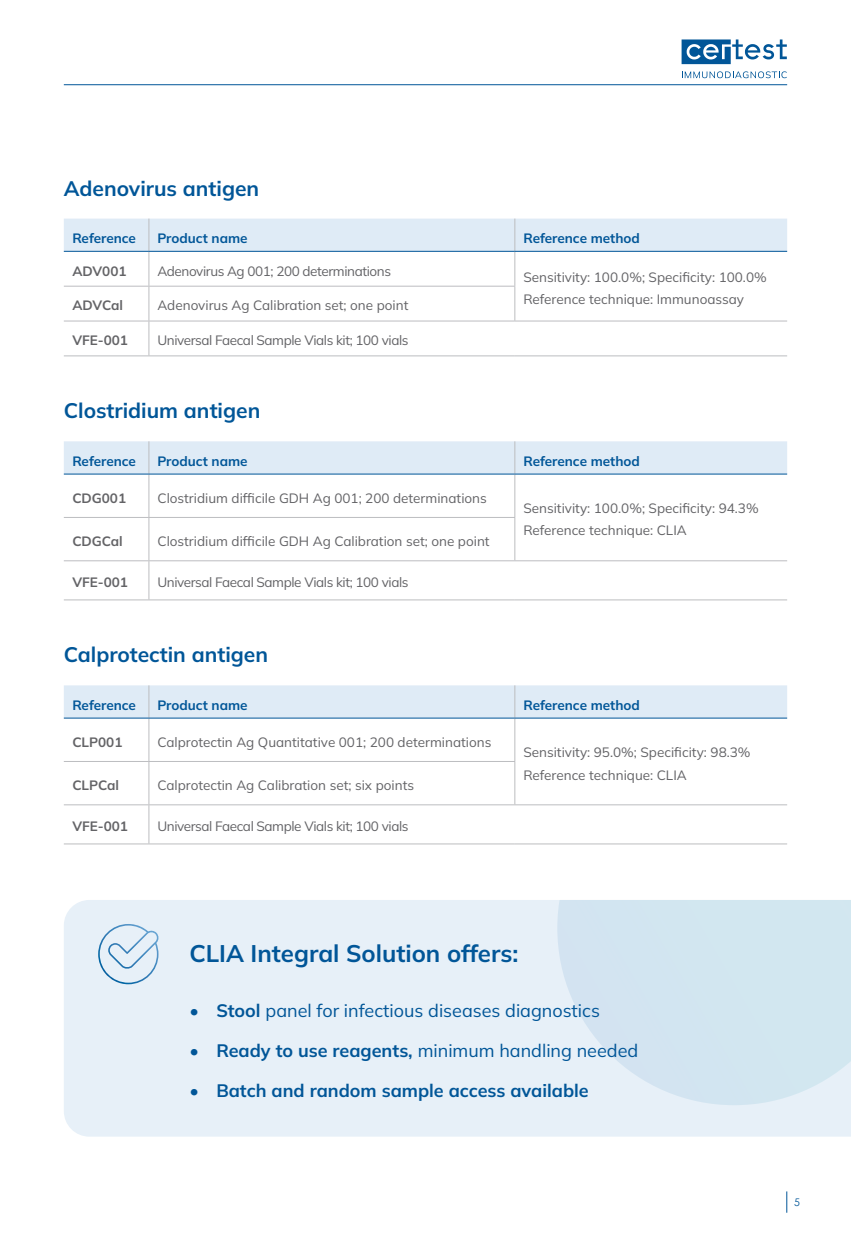
<style>
.page{position:relative;width:851px;height:1234px;background:#fff}
.page>*{position:absolute;margin:0;border:0;box-sizing:border-box;transform-origin:0 0}
.t1{font:700 24px "Mulish";color:#015698}
.Subtitulo{font:700 21px "Mulish";color:#015698}
.t2{font:18px "Mulish";color:#015698}
.t3{font:700 18px "Mulish";color:#015698}
.Tabla_01{font:13.5px "Mulish";letter-spacing:-.005em;color:#636366}
.Titulo_Encabezado{font:13.5px "Mulish";color:#636366}
.Tabla_01-2{font:13.5px "Mulish";letter-spacing:-.03em;color:#636366}
.Titulo_Encabezado-2{font:700 13.5px "Mulish";color:#015698}
.Tabla_01-3{font:700 13.5px "Mulish";color:#636366}
.t4{font:10.5px "Century Gothic";color:#015698}
.s1{font-weight:700}
</style>
<div class="page">
<svg style="left:786px;top:1191px;width:1px;height:21px"></svg>
<hr style="left:64px;top:84px;width:723px;height:1px;background:#015698">
<svg style="left:681px;top:39px;width:105px;height:25px"></svg>
<svg style="left:682px;top:71px;width:104px;height:7px"></svg>
<div style="left:64px;top:900px;width:786px;height:236px;background:#e7f0f8"></div>
<svg style="left:557px;top:900px;width:293px;height:204px;background:#d4e7f1"></svg>
<svg style="left:64px;top:218px;width:723px;height:137px"></svg>
<hr style="left:148px;top:252px;width:1px;height:34px;background:#bcbdc0">
<hr style="left:514px;top:252px;width:1px;height:34px;background:#bcbdc0">
<hr style="left:64px;top:286px;width:85px;height:1px;background:#bcbdc0">
<hr style="left:149px;top:286px;width:366px;height:1px;background:#bcbdc0">
<hr style="left:148px;top:286px;width:1px;height:34px;background:#bcbdc0">
<hr style="left:514px;top:286px;width:1px;height:34px;background:#bcbdc0">
<hr style="left:64px;top:320px;width:85px;height:1px;background:#bcbdc0">
<hr style="left:149px;top:320px;width:365px;height:1px;background:#bcbdc0">
<hr style="left:148px;top:321px;width:1px;height:34px;background:#bcbdc0">
<hr style="left:514px;top:320px;width:273px;height:1px;background:#bcbdc0">
<hr style="left:64px;top:355px;width:85px;height:1px;background:#bcbdc0">
<hr style="left:149px;top:355px;width:365px;height:1px;background:#bcbdc0">
<hr style="left:514px;top:355px;width:273px;height:1px;background:#bcbdc0">
<hr style="left:148px;top:218px;width:1px;height:33px;background:#bcbdc0">
<hr style="left:514px;top:218px;width:1px;height:33px;background:#bcbdc0">
<hr style="left:64px;top:251px;width:85px;height:1px;background:#015698">
<hr style="left:149px;top:251px;width:365px;height:1px;background:#015698">
<hr style="left:514px;top:251px;width:273px;height:1px;background:#015698">
<svg style="left:64px;top:441px;width:723px;height:158px"></svg>
<hr style="left:148px;top:474px;width:1px;height:43px;background:#bcbdc0">
<hr style="left:514px;top:474px;width:1px;height:43px;background:#bcbdc0">
<hr style="left:64px;top:517px;width:85px;height:1px;background:#bcbdc0">
<hr style="left:149px;top:517px;width:366px;height:1px;background:#bcbdc0">
<hr style="left:148px;top:517px;width:1px;height:43px;background:#bcbdc0">
<hr style="left:514px;top:517px;width:1px;height:43px;background:#bcbdc0">
<hr style="left:64px;top:560px;width:85px;height:1px;background:#bcbdc0">
<hr style="left:149px;top:560px;width:365px;height:1px;background:#bcbdc0">
<hr style="left:148px;top:561px;width:1px;height:38px;background:#bcbdc0">
<hr style="left:514px;top:560px;width:273px;height:1px;background:#bcbdc0">
<hr style="left:64px;top:599px;width:85px;height:1px;background:#bcbdc0">
<hr style="left:149px;top:599px;width:365px;height:1px;background:#bcbdc0">
<hr style="left:514px;top:599px;width:273px;height:1px;background:#bcbdc0">
<hr style="left:148px;top:441px;width:1px;height:32px;background:#bcbdc0">
<hr style="left:514px;top:441px;width:1px;height:32px;background:#bcbdc0">
<hr style="left:64px;top:473px;width:85px;height:1px;background:#015698">
<hr style="left:149px;top:473px;width:365px;height:1px;background:#015698">
<hr style="left:514px;top:473px;width:273px;height:1px;background:#015698">
<svg style="left:64px;top:685px;width:723px;height:158px"></svg>
<hr style="left:148px;top:718px;width:1px;height:43px;background:#bcbdc0">
<hr style="left:514px;top:718px;width:1px;height:43px;background:#bcbdc0">
<hr style="left:64px;top:761px;width:85px;height:1px;background:#bcbdc0">
<hr style="left:149px;top:761px;width:366px;height:1px;background:#bcbdc0">
<hr style="left:148px;top:761px;width:1px;height:43px;background:#bcbdc0">
<hr style="left:514px;top:761px;width:1px;height:43px;background:#bcbdc0">
<hr style="left:64px;top:804px;width:85px;height:1px;background:#bcbdc0">
<hr style="left:149px;top:804px;width:365px;height:1px;background:#bcbdc0">
<hr style="left:148px;top:805px;width:1px;height:38px;background:#bcbdc0">
<hr style="left:514px;top:804px;width:273px;height:1px;background:#bcbdc0">
<hr style="left:64px;top:843px;width:85px;height:1px;background:#bcbdc0">
<hr style="left:149px;top:843px;width:365px;height:1px;background:#bcbdc0">
<hr style="left:514px;top:843px;width:273px;height:1px;background:#bcbdc0">
<hr style="left:148px;top:685px;width:1px;height:32px;background:#bcbdc0">
<hr style="left:514px;top:685px;width:1px;height:32px;background:#bcbdc0">
<hr style="left:64px;top:717px;width:85px;height:1px;background:#015698">
<hr style="left:149px;top:717px;width:365px;height:1px;background:#015698">
<hr style="left:514px;top:717px;width:273px;height:1px;background:#015698">
<svg style="left:98px;top:923px;width:61px;height:61px;background:#cfe1ef"></svg>
<p class="Subtitulo" style="left:64px;top:174px;width:197px">Adenovirus antigen</p>
<p class="Titulo_Encabezado-2" style="left:72px;top:229px;width:65px">Reference</p>
<p class="Titulo_Encabezado-2" style="left:157px;top:229px;width:92px">Product name</p>
<p class="Titulo_Encabezado-2" style="left:523px;top:229px;width:118px">Reference method</p>
<p class="Tabla_01-3" style="left:72px;top:261px;width:56px">ADV001</p>
<p class="Tabla_01-2" style="left:157px;top:261px;width:235px">Adenovirus Ag 001; 200 determinations</p>
<p class="Titulo_Encabezado" style="left:523px;top:268px;width:245px">Sensitivity: 100.0%; Specificity: 100.0%</p>
<p class="Titulo_Encabezado" style="left:523px;top:290px;width:222px">Reference technique: Immunoassay</p>
<p class="Tabla_01-3" style="left:72px;top:296px;width:52px">ADVCal</p>
<p class="Tabla_01" style="left:157px;top:296px;width:252px">Adenovirus Ag Calibration set; one point</p>
<p class="Tabla_01-3" style="left:72px;top:331px;width:57px">VFE-001</p>
<p class="Tabla_01-2" style="left:157px;top:331px;width:252px">Universal Faecal Sample Vials kit; 100 vials</p>
<p class="Subtitulo" style="left:64px;top:396px;width:198px">Clostridium antigen</p>
<p class="Titulo_Encabezado-2" style="left:72px;top:451px;width:65px">Reference</p>
<p class="Titulo_Encabezado-2" style="left:157px;top:451px;width:92px">Product name</p>
<p class="Titulo_Encabezado-2" style="left:523px;top:451px;width:118px">Reference method</p>
<p class="Tabla_01-3" style="left:72px;top:488px;width:55px">CDG001</p>
<p class="Tabla_01" style="left:157px;top:488px;width:331px">Clostridium difficile GDH Ag 001; 200 determinations</p>
<p class="Titulo_Encabezado" style="left:523px;top:499px;width:237px">Sensitivity: 100.0%; Specificity: 94.3%</p>
<p class="Titulo_Encabezado" style="left:523px;top:521px;width:165px">Reference technique: CLIA</p>
<p class="Tabla_01-3" style="left:72px;top:532px;width:52px">CDGCal</p>
<p class="Tabla_01" style="left:157px;top:532px;width:333px">Clostridium difficile GDH Ag Calibration set; one point</p>
<p class="Tabla_01-3" style="left:72px;top:573px;width:57px">VFE-001</p>
<p class="Tabla_01-2" style="left:157px;top:573px;width:252px">Universal Faecal Sample Vials kit; 100 vials</p>
<p class="Subtitulo" style="left:64px;top:640px;width:206px">Calprotectin antigen</p>
<p class="Titulo_Encabezado-2" style="left:72px;top:695px;width:65px">Reference</p>
<p class="Titulo_Encabezado-2" style="left:157px;top:695px;width:92px">Product name</p>
<p class="Titulo_Encabezado-2" style="left:523px;top:695px;width:118px">Reference method</p>
<p class="Tabla_01-3" style="left:72px;top:732px;width:52px">CLP001</p>
<p class="Tabla_01" style="left:157px;top:732px;width:335px">Calprotectin Ag Quantitative 001; 200 determinations</p>
<p class="Titulo_Encabezado" style="left:523px;top:742px;width:229px">Sensitivity: 95.0%; Specificity: 98.3%</p>
<p class="Titulo_Encabezado" style="left:523px;top:765px;width:165px">Reference technique: CLIA</p>
<p class="Tabla_01-3" style="left:72px;top:775px;width:48px">CLPCal</p>
<p class="Tabla_01" style="left:157px;top:775px;width:258px">Calprotectin Ag Calibration set; six points</p>
<p class="Tabla_01-3" style="left:72px;top:817px;width:57px">VFE-001</p>
<p class="Tabla_01-2" style="left:157px;top:817px;width:252px">Universal Faecal Sample Vials kit; 100 vials</p>
<p class="t1" style="left:189px;top:937px;width:330px">CLIA Integral Solution offers:</p>
<p class="t2" style="left:189px;top:997px;width:412px"><span class="s1">• Stool</span> panel for infectious diseases diagnostics</p>
<p class="t2" style="left:189px;top:1037px;width:450px"><span class="s1">• Ready to use reagents,</span> minimum handling needed</p>
<p class="t3" style="left:189px;top:1077px;width:401px">• Batch and random sample access available</p>
<p class="t4" style="left:794px;top:1194px;width:7px">5</p>
</div>
